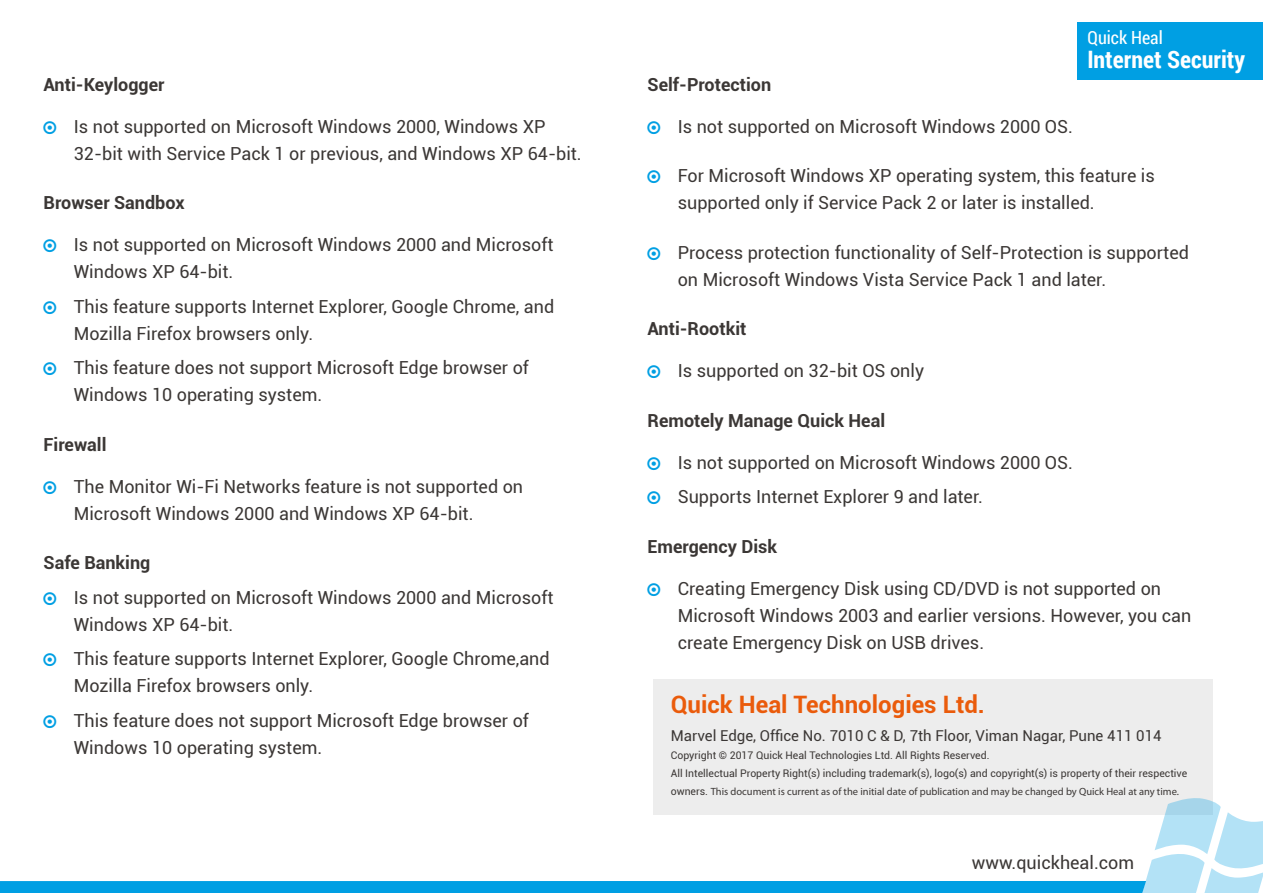
<style>
.page{position:relative;width:1263px;height:893px;background:#fff}
.page>*{position:absolute;margin:0;border:0;box-sizing:border-box;transform-origin:0 0}
.t1{font:700 24px "Roboto";color:#ea5b0b}
.t2{font:700 24px "Roboto Condensed";color:#fff}
.t3{font:18px/27px "Roboto";color:#3b3735}
.t4{font:700 18px "Roboto";color:#3b3735}
.t5{font:18px "Roboto Condensed";color:#fff}
.t6{font:15px "Roboto";color:#3b3735}
.t7{font:10.5px/18px "Roboto";color:#3b3735}
.t8{font:10.5px "Myriad Pro";color:#3b3735}
.s1{font-family:"Roboto"}
</style>
<div class="page">
<div style="left:653px;top:680px;width:559px;height:135px;background:#ededed"></div>
<div style="left:1077px;top:22px;width:186px;height:58px;background:#009fe3"></div>
<svg style="left:0;top:798px;width:1263px;height:95px"></svg>
<p class="t4" style="left:44px;top:72px;width:122px">Anti-Keylogger</p>
<p class="t3" style="left:74px;top:112px;width:509px">Is not supported on Microsoft Windows 2000, Windows XP<br>32-bit with Service Pack 1 or previous, and Windows XP 64-bit.</p>
<p class="t4" style="left:44px;top:190px;width:142px">Browser Sandbox</p>
<p class="t3" style="left:74px;top:231px;width:481px">Is not supported on Microsoft Windows 2000 and Microsoft<br>Windows XP 64-bit.</p>
<p class="t3" style="left:74px;top:292px;width:482px">This feature supports Internet Explorer, Google Chrome, and<br>Mozilla Firefox browsers only.</p>
<p class="t3" style="left:74px;top:354px;width:456px">This feature does not support Microsoft Edge browser of<br>Windows 10 operating system.</p>
<p class="t4" style="left:44px;top:432px;width:64px">Firewall</p>
<p class="t3" style="left:74px;top:472px;width:451px">The Monitor Wi-Fi Networks feature is not supported on<br>Microsoft Windows 2000 and Windows XP 64-bit.</p>
<p class="t4" style="left:44px;top:550px;width:108px">Safe Banking</p>
<p class="t3" style="left:74px;top:583px;width:481px">Is not supported on Microsoft Windows 2000 and Microsoft<br>Windows XP 64-bit.</p>
<p class="t3" style="left:74px;top:645px;width:477px">This feature supports Internet Explorer, Google Chrome,and<br>Mozilla Firefox browsers only.</p>
<p class="t3" style="left:74px;top:706px;width:456px">This feature does not support Microsoft Edge browser of<br>Windows 10 operating system.</p>
<p class="t5" style="left:1087px;top:25px;width:77px">Quick Heal</p>
<h1 class="t2" style="left:1087px;top:43px;width:159px">Internet Security</h1>
<p class="t4" style="left:647px;top:72px;width:125px">Self-Protection</p>
<p class="t3" style="left:678px;top:112px;width:397px">Is not supported on Microsoft Windows 2000 OS.</p>
<p class="t3" style="left:678px;top:162px;width:479px">For Microsoft Windows XP operating system, this feature is supported only if Service Pack 2 or later is installed.</p>
<p class="t3" style="left:678px;top:238px;width:513px">Process protection functionality of Self-Protection is supported on Microsoft Windows Vista Service Pack 1 and later.</p>
<p class="t4" style="left:647px;top:316px;width:100px">Anti-Rootkit</p>
<p class="t3" style="left:678px;top:357px;width:248px">Is supported on 32-bit OS only</p>
<p class="t4" style="left:647px;top:408px;width:239px">Remotely Manage Quick Heal</p>
<p class="t3" style="left:678px;top:445px;width:397px;line-height:34.5px">Is not supported on Microsoft Windows 2000 OS.<br>Supports Internet Explorer 9 and later.</p>
<p class="t4" style="left:647px;top:534px;width:131px">Emergency Disk</p>
<p class="t3" style="left:678px;top:574px;width:515px">Creating Emergency Disk using CD/DVD is not supported on<br>Microsoft Windows 2003 and earlier versions. However, you can create Emergency Disk on USB drives.</p>
<h1 class="t1" style="left:671px;top:687px;width:316px">Quick Heal Technologies Ltd.</h1>
<p class="t6" style="left:671px;top:725px;width:492px">Marvel Edge, Office No. 7010 C &amp; D, 7th Floor, Viman Nagar, Pune 411 014</p>
<p class="t7" style="left:671px;top:746px;width:518px">Copyright © 2017 Quick Heal Technologies Ltd. All Rights Reserved.<br>All Intellectual Property Right(s) including trademark(s), logo(s) and copyright(s) is property of their respective</p>
<p class="t8" style="left:671px;top:785px;width:510px"><span class="s1">owners.</span> This document is current as of the initial date of publication and may be changed by Quick Heal at any time.</p>
<p class="t3" style="left:972px;top:848px;width:164px">www.quickheal.com</p>
</div>
